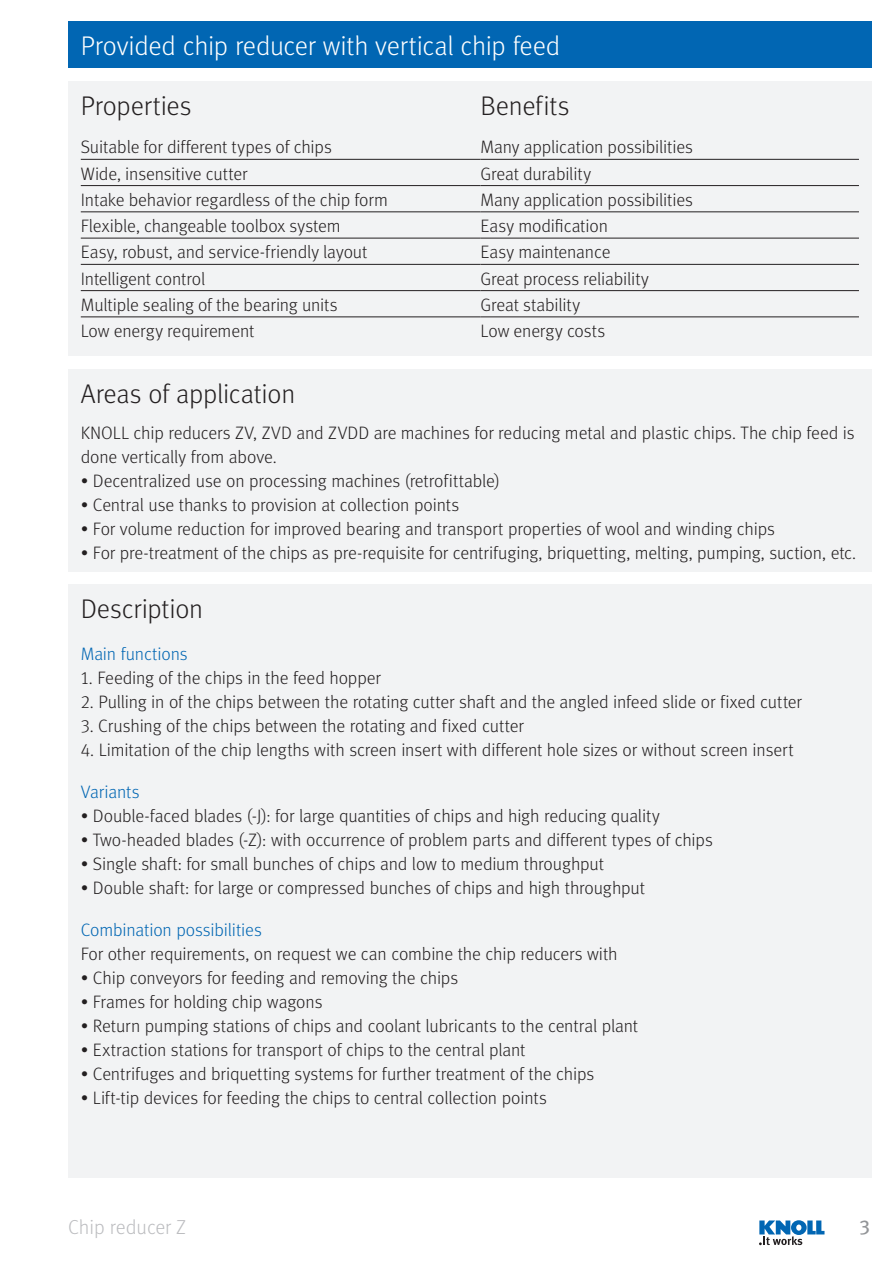
<style>
.page{position:relative;width:893px;height:1263px;background:#fff}
.page>*{position:absolute;margin:0;border:0;box-sizing:border-box;transform-origin:0 0}
.t1{font:27px "Meta Light LF";letter-spacing:-.01em;color:#231f20}
.t2{font:27px "Meta Light LF";letter-spacing:-.01em;color:#fff}
.t3{font:20.25px "Meta Light LF";color:#bcbdc0}
.t4{font:20.25px "Meta Book LF";color:#939598}
.t5{font:18px/24px "Meta Light LF";letter-spacing:-.01em;color:#231f20}
.t6{font:18px "Meta Light LF";letter-spacing:-.01em;color:#0166b3}
</style>
<div class="page">
<svg style="left:759px;top:1220px;width:65px;height:25px"></svg>
<div style="left:68px;top:369px;width:804px;height:203px;background:#f2f3f4"></div>
<div style="left:68px;top:584px;width:804px;height:594px;background:#f2f3f4"></div>
<div style="left:68px;top:21px;width:804px;height:47px;background:#0166b3"></div>
<div style="left:68px;top:81px;width:804px;height:275px;background:#f2f3f4"></div>
<hr style="left:81px;top:159px;width:399px;height:1px;background:#231f20">
<hr style="left:480px;top:159px;width:379px;height:1px;background:#231f20">
<hr style="left:81px;top:185px;width:399px;height:1px;background:#231f20">
<hr style="left:480px;top:185px;width:379px;height:1px;background:#231f20">
<hr style="left:81px;top:212px;width:399px;height:1px;background:#231f20">
<hr style="left:480px;top:212px;width:379px;height:1px;background:#231f20">
<hr style="left:81px;top:238px;width:399px;height:1px;background:#231f20">
<hr style="left:480px;top:238px;width:379px;height:1px;background:#231f20">
<hr style="left:81px;top:264px;width:399px;height:1px;background:#231f20">
<hr style="left:480px;top:264px;width:379px;height:1px;background:#231f20">
<hr style="left:81px;top:290px;width:399px;height:1px;background:#231f20">
<hr style="left:480px;top:290px;width:379px;height:1px;background:#231f20">
<hr style="left:81px;top:317px;width:399px;height:1px;background:#231f20">
<hr style="left:480px;top:317px;width:379px;height:1px;background:#231f20">
<h1 class="t2" style="left:81px;top:31px;width:481px">Provided chip reducer with vertical chip feed</h1>
<h1 class="t1" style="left:81px;top:90px;width:112px">Properties</h1>
<h1 class="t1" style="left:480px;top:90px;width:91px">Benefits</h1>
<p class="t5" style="left:81px;top:135px;width:252px">Suitable for different types of chips</p>
<p class="t5" style="left:480px;top:135px;width:214px">Many application possibilities</p>
<p class="t5" style="left:81px;top:161px;width:168px">Wide, insensitive cutter</p>
<p class="t5" style="left:480px;top:161px;width:112px">Great durability</p>
<p class="t5" style="left:81px;top:187px;width:309px">Intake behavior regardless of the chip form</p>
<p class="t5" style="left:480px;top:187px;width:214px">Many application possibilities</p>
<p class="t5" style="left:81px;top:214px;width:261px">Flexible, changeable toolbox system</p>
<p class="t5" style="left:480px;top:214px;width:129px">Easy modification</p>
<p class="t5" style="left:81px;top:240px;width:288px">Easy, robust, and service-friendly layout</p>
<p class="t5" style="left:480px;top:240px;width:131px">Easy maintenance</p>
<p class="t5" style="left:81px;top:266px;width:126px">Intelligent control</p>
<p class="t5" style="left:480px;top:266px;width:170px">Great process reliability</p>
<p class="t5" style="left:81px;top:293px;width:258px">Multiple sealing of the bearing units</p>
<p class="t5" style="left:480px;top:293px;width:101px">Great stability</p>
<p class="t5" style="left:81px;top:319px;width:175px">Low energy requirement</p>
<p class="t5" style="left:480px;top:319px;width:126px">Low energy costs</p>
<h1 class="t1" style="left:81px;top:378px;width:216px">Areas of application</h1>
<p class="t5" style="left:81px;top:420px;width:775px">KNOLL chip reducers ZV, ZVD and ZVDD are machines for reducing metal and plastic chips. The chip feed is done vertically from above.</p>
<p class="t5" style="left:81px;top:468px;width:421px">• Decentralized use on processing machines (retrofittable)</p>
<p class="t5" style="left:81px;top:492px;width:380px">• Central use thanks to provision at collection points</p>
<p class="t5" style="left:81px;top:516px;width:696px">• For volume reduction for improved bearing and transport properties of wool and winding chips</p>
<p class="t5" style="left:81px;top:540px;width:777px">• For pre-treatment of the chips as pre-requisite for centrifuging, briquetting, melting, pumping, suction, etc.</p>
<h1 class="t1" style="left:81px;top:594px;width:124px">Description</h1>
<p class="t6" style="left:81px;top:644px;width:108px">Main functions</p>
<p class="t5" style="left:81px;top:666px;width:302px">1. Feeding of the chips in the feed hopper</p>
<p class="t5" style="left:81px;top:690px;width:723px">2. Pulling in of the chips between the rotating cutter shaft and the angled infeed slide or fixed cutter</p>
<p class="t5" style="left:81px;top:714px;width:444px">3. Crushing of the chips between the rotating and fixed cutter</p>
<p class="t5" style="left:81px;top:738px;width:714px">4. Limitation of the chip lengths with screen insert with different hole sizes or without screen insert</p>
<p class="t6" style="left:81px;top:782px;width:60px">Variants</p>
<p class="t5" style="left:81px;top:804px;width:580px">• Double-faced blades (-J): for large quantities of chips and high reducing quality</p>
<p class="t5" style="left:81px;top:828px;width:633px">• Two-headed blades (-Z): with occurrence of problem parts and different types of chips</p>
<p class="t5" style="left:81px;top:852px;width:525px">• Single shaft: for small bunches of chips and low to medium throughput</p>
<p class="t5" style="left:81px;top:876px;width:566px">• Double shaft: for large or compressed bunches of chips and high throughput</p>
<p class="t6" style="left:81px;top:920px;width:183px">Combination possibilities</p>
<p class="t5" style="left:81px;top:942px;width:538px">For other requirements, on request we can combine the chip reducers with</p>
<p class="t5" style="left:81px;top:966px;width:379px">• Chip conveyors for feeding and removing the chips</p>
<p class="t5" style="left:81px;top:990px;width:243px">• Frames for holding chip wagons</p>
<p class="t5" style="left:81px;top:1014px;width:559px">• Return pumping stations of chips and coolant lubricants to the central plant</p>
<p class="t5" style="left:81px;top:1038px;width:446px">• Extraction stations for transport of chips to the central plant</p>
<p class="t5" style="left:81px;top:1062px;width:515px">• Centrifuges and briquetting systems for further treatment of the chips</p>
<p class="t5" style="left:81px;top:1086px;width:468px">• Lift-tip devices for feeding the chips to central collection points</p>
<p class="t3" style="left:68px;top:1215px;width:120px">Chip reducer Z</p>
<p class="t4" style="left:859px;top:1215px;width:13px">3</p>
</div>
